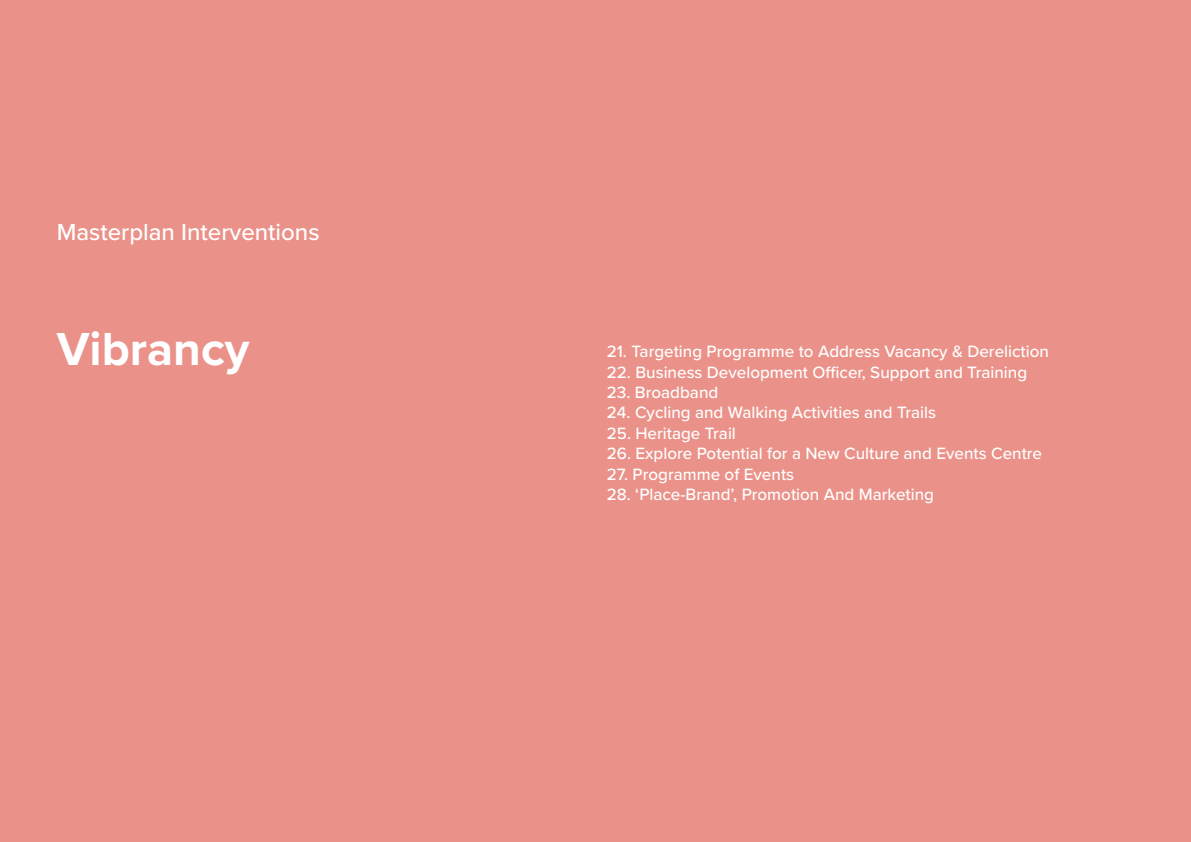
<style>
.page{position:relative;width:1191px;height:842px;background:#fff}
.page>*{position:absolute;margin:0;border:0;box-sizing:border-box;transform-origin:0 0}
.t1{font:700 48px "Proxima Nova";color:#fff}
.t2{font:500 24px "Proxima Nova";color:#fff}
.t3{font:500 17px "Proxima Nova";color:#fff}
</style>
<div class="page">
<div style="left:0;top:0;width:1190px;height:842px;background:#ea9289"></div>
<p class="t2" style="left:57px;top:214px;width:264px">Masterplan Interventions</p>
<p class="t1" style="left:57px;top:314px;width:194px">Vibrancy</p>
<p class="t3" style="left:607px;top:339px;width:443px">21. Targeting Programme to Address Vacancy &amp; Dereliction</p>
<p class="t3" style="left:607px;top:359px;width:422px">22. Business Development Officer, Support and Training</p>
<p class="t3" style="left:607px;top:380px;width:113px">23. Broadband</p>
<p class="t3" style="left:607px;top:400px;width:331px">24. Cycling and Walking Activities and Trails</p>
<p class="t3" style="left:607px;top:420px;width:131px">25. Heritage Trail</p>
<p class="t3" style="left:607px;top:441px;width:437px">26. Explore Potential for a New Culture and Events Centre</p>
<p class="t3" style="left:607px;top:461px;width:189px">27. Programme of Events</p>
<p class="t3" style="left:607px;top:482px;width:329px">28. ‘Place-Brand’, Promotion And Marketing</p>
</div>
